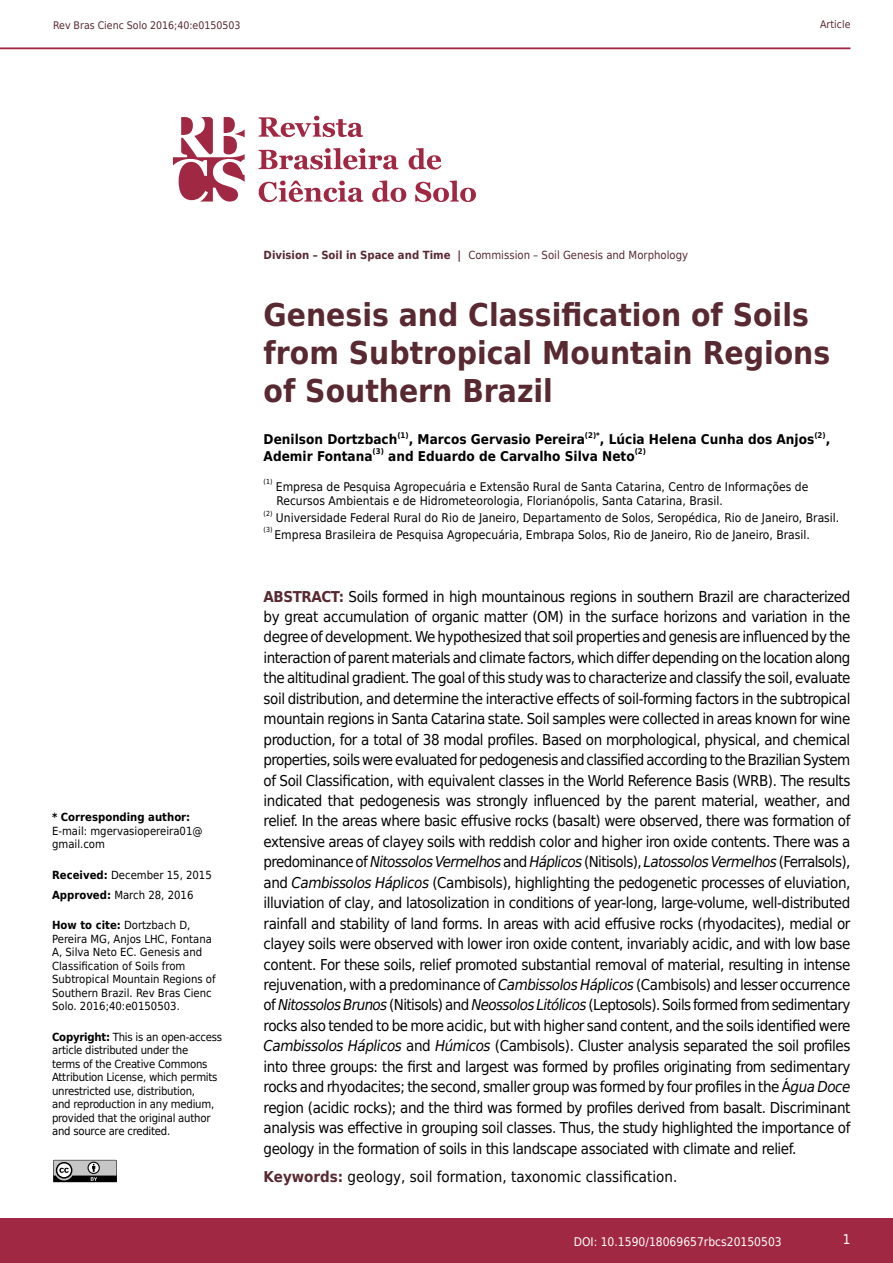
<style>
.page{position:relative;width:893px;height:1263px;background:#fff}
.page>*{position:absolute;margin:0;border:0;box-sizing:border-box;transform-origin:0 0}
.t1{font:700 31.5px/38px "DejaVu Sans Condensed";color:#582931}
.t2{font:15px/20.4px "DejaVu Sans Condensed";letter-spacing:-.03em;color:#000;text-align:justify}
.t3{font:15px "DejaVu Sans Condensed";color:#000}
.t4{font:700 13.5px "DejaVu Sans Condensed";color:#000}
.t5{font:13.5px "DejaVu Sans Condensed";color:#fff}
.t6{font:12px/14.5px "DejaVu Sans Condensed";color:#000}
.t7{font:12px "DejaVu Sans Condensed";color:#fff}
.t8{font:11.25px/13.5px "DejaVu Sans Condensed";color:#000}
.t9{font:11.25px/13.5px "DejaVu Sans Condensed";letter-spacing:-.02em;color:#000}
.t10{font:11.25px "DejaVu Sans Condensed";color:#582931}
.t11{font:700 11.25px "DejaVu Sans Condensed";color:#000}
.t12{font:10.5px "DejaVu Sans Condensed";color:#582931}
.t13{font:700 7.8px "DejaVu Sans Condensed";color:#000}
.t14{font:6.9px "DejaVu Sans Condensed";color:#000}
.s1{font-weight:700}
.s2{font-weight:700;color:#582931}
.s3{font-style:italic}
</style>
<div class="page">
<hr style="left:0;top:47px;width:850px;height:2px;background:#a02842">
<svg style="left:53px;top:1160px;width:64px;height:22px"></svg>
<div style="left:0;top:1218px;width:893px;height:45px;background:#a02842"></div>
<svg style="left:173px;top:115px;width:303px;height:88px"></svg>
<p class="t12" style="left:53px;top:17px;width:189px">Rev Bras Cienc Solo 2016;40:e0150503</p>
<p class="t12" style="left:820px;top:16px;width:32px">Article</p>
<p class="t10" style="left:264px;top:246px;width:426px"><span class="s1">Division – Soil in Space and Time |</span> Commission – Soil Genesis and Morphology</p>
<p class="t11" style="left:52px;top:808px;width:140px">* Corresponding author:</p>
<p class="t8" style="left:52px;top:824px;width:152px">E-mail: mgervasiopereira01@ gmail.com</p>
<p class="t8" style="left:52px;top:865px;width:161px;line-height:20px"><span class="s1">Received:</span> December 15, 2015<br><span class="s1">Approved:</span> March 28, 2016</p>
<p class="t8" style="left:52px;top:918px;width:165px"><span class="s1">How to cite:</span> Dortzbach D,<br>Pereira MG, Anjos LHC, Fontana<br>A, Silva Neto EC. Genesis and<br>Classification of Soils from<br>Subtropical Mountain Regions of<br>Southern Brazil. Rev Bras Cienc<br>Solo. 2016;40:e0150503.</p>
<p class="t9" style="left:52px;top:1030px;width:172px"><span class="s1">Copyright:</span> This is an open-access article distributed under the<br>terms of the Creative Commons<br>Attribution License, which permits unrestricted use, distribution,<br>and reproduction in any medium, provided that the original author and source are credited.</p>
<h1 class="t1" style="left:264px;top:295px;width:568px">Genesis and Classification of Soils from Subtropical Mountain Regions of Southern Brazil</h1>
<p class="t4" style="left:264px;top:428px;width:135px">Denilson Dortzbach</p>
<p class="t13" style="left:397px;top:428px;width:13px">(1)</p>
<p class="t4" style="left:409px;top:428px;width:178px">, Marcos Gervasio Pereira</p>
<p class="t13" style="left:585px;top:428px;width:17px">(2)*</p>
<p class="t4" style="left:600px;top:428px;width:216px">, Lúcia Helena Cunha dos Anjos</p>
<p class="t13" style="left:814px;top:428px;width:13px">(2)</p>
<p class="t4" style="left:826px;top:428px;width:6px">,</p>
<p class="t4" style="left:264px;top:445px;width:110px">Ademir Fontana</p>
<p class="t13" style="left:373px;top:445px;width:13px">(3)</p>
<p class="t4" style="left:388px;top:445px;width:248px">and Eduardo de Carvalho Silva Neto</p>
<p class="t13" style="left:635px;top:445px;width:13px">(2)</p>
<p class="t14" style="left:264px;top:476px;width:10px">(1)</p>
<p class="t6" style="left:276px;top:479px;width:534px">Empresa de Pesquisa Agropecuária e Extensão Rural de Santa Catarina, Centro de Informações de<br>Recursos Ambientais e de Hidrometeorologia, Florianópolis, Santa Catarina, Brasil.</p>
<p class="t14" style="left:264px;top:507px;width:10px">(2)</p>
<p class="t6" style="left:276px;top:510px;width:565px">Universidade Federal Rural do Rio de Janeiro, Departamento de Solos, Seropédica, Rio de Janeiro, Brasil.</p>
<p class="t14" style="left:264px;top:524px;width:10px">(3)</p>
<p class="t6" style="left:274px;top:527px;width:537px">Empresa Brasileira de Pesquisa Agropecuária, Embrapa Solos, Rio de Janeiro, Rio de Janeiro, Brasil.</p>
<p class="t2" style="left:264px;top:586px;width:588px"><span class="s2">ABSTRACT:</span> Soils formed in high mountainous regions in southern Brazil are characterized by great accumulation of organic matter (OM) in the surface horizons and variation in the degree of development. We hypothesized that soil properties and genesis are influenced by the interaction of parent materials and climate factors, which differ depending on the location along the altitudinal gradient. The goal of this study was to characterize and classify the soil, evaluate soil distribution, and determine the interactive effects of soil-forming factors in the subtropical mountain regions in Santa Catarina state. Soil samples were collected in areas known for wine production, for a total of 38 modal profiles. Based on morphological, physical, and chemical properties, soils were evaluated for pedogenesis and classified according to the Brazilian System of Soil Classification, with equivalent classes in the World Reference Basis (WRB). The results indicated that pedogenesis was strongly influenced by the parent material, weather, and relief. In the areas where basic effusive rocks (basalt) were observed, there was formation of extensive areas of clayey soils with reddish color and higher iron oxide contents. There was a predominance of <span class="s3">Nitossolos Vermelhos</span> and <span class="s3">Háplicos</span> (Nitisols), <span class="s3">Latossolos Vermelhos</span> (Ferralsols), and <span class="s3">Cambissolos Háplicos</span> (Cambisols), highlighting the pedogenetic processes of eluviation, illuviation of clay, and latosolization in conditions of year-long, large-volume, well-distributed rainfall and stability of land forms. In areas with acid effusive rocks (rhyodacites), medial or clayey soils were observed with lower iron oxide content, invariably acidic, and with low base content. For these soils, relief promoted substantial removal of material, resulting in intense rejuvenation, with a predominance of <span class="s3">Cambissolos Háplicos</span> (Cambisols) and lesser occurrence of <span class="s3">Nitossolos Brunos</span> (Nitisols) and <span class="s3">Neossolos Litólicos</span> (Leptosols). Soils formed from sedimentary rocks also tended to be more acidic, but with higher sand content, and the soils identified were <span class="s3">Cambissolos Háplicos</span> and <span class="s3">Húmicos</span> (Cambisols). Cluster analysis separated the soil profiles into three groups: the first and largest was formed by profiles originating from sedimentary rocks and rhyodacites; the second, smaller group was formed by four profiles in the Á<span class="s3">gua Doce </span>region (acidic rocks); and the third was formed by profiles derived from basalt. Discriminant analysis was effective in grouping soil classes. Thus, the study highlighted the importance of geology in the formation of soils in this landscape associated with climate and relief.</p>
<p class="t3" style="left:264px;top:1165px;width:415px"><span class="s2">Keywords:</span> geology, soil formation, taxonomic classification.</p>
<p class="t7" style="left:574px;top:1231px;width:209px">DOI: 10.1590/18069657rbcs20150503</p>
<p class="t5" style="left:843px;top:1228px;width:9px">1</p>
</div>
